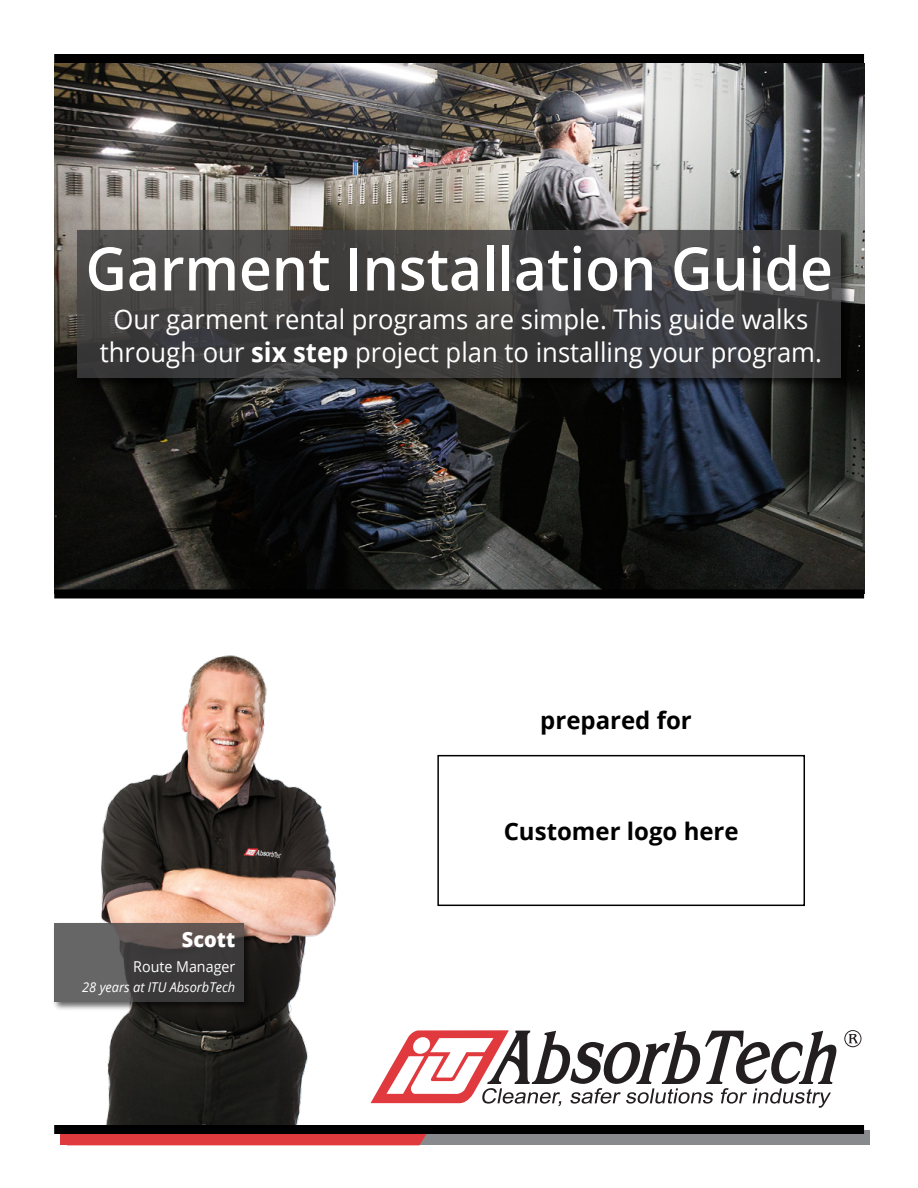
<style>
.page{position:relative;width:918px;height:1188px;background:#fff}
.page>*{position:absolute;margin:0;border:0;box-sizing:border-box;transform-origin:0 0}
.t1{font:600 60px "Open Sans";color:#fff;scale:.95 1}
.t2{font:27px/33px "Open Sans";color:#fff;text-align:center;scale:.95 1}
.t3{font:700 24px "Open Sans";color:#000}
.t4{font:800 21px "Open Sans";color:#fff;scale:.95 1}
.t5{font:15px "Open Sans";color:#fff;scale:.95 1}
.t6{font:italic 13.5px "Open Sans";color:#fff;scale:.95 1}
.s1{font-weight:700}
</style>
<div class="page">
<img style="left:54px;top:63px;width:810px;height:527px">
<img style="left:101px;top:655px;width:236px;height:470px">
<div style="left:276px;top:1131px;width:594px;height:14px;background:#888a8d"></div>
<div style="left:149px;top:1134px;width:278px;height:11px;background:#e03a3e"></div>
<div style="left:60px;top:1131px;width:89px;height:14px;background:#e03a3e"></div>
<div style="left:54px;top:590px;width:810px;height:8px;background:#000"></div>
<div style="left:54px;top:54px;width:810px;height:9px;background:#000"></div>
<div style="left:76px;top:229px;width:774px;height:159px;background:#000;opacity:.75"></div>
<svg style="left:78px;top:230px;width:763px;height:148px;background:#424141"></svg>
<div style="left:54px;top:1125px;width:810px;height:9px;background:#000"></div>
<div style="left:52px;top:922px;width:201px;height:89px;background:#000;opacity:.75"></div>
<svg style="left:54px;top:923px;width:189px;height:79px;background:#524f4f"></svg>
<svg style="left:844px;top:1030px;width:18px;height:17px"></svg>
<svg style="left:371px;top:1030px;width:466px;height:78px"></svg>
<div style="left:437px;top:755px;width:368px;height:151px;border:2px solid #000"></div>
<h1 class="t1" style="left:86px;top:228px;width:788px">Garment Installation Guide</h1>
<p class="t2" style="left:100px;top:302px;width:762px">Our garment rental programs are simple. This guide walks through our <span class="s1">six step</span> project plan to installing your program.</p>
<p class="t3" style="left:540px;top:703px;width:153px">prepared for</p>
<p class="t4" style="left:182px;top:923px;width:58px">Scott</p>
<p class="t5" style="left:133px;top:956px;width:109px">Route Manager</p>
<p class="t6" style="left:82px;top:978px;width:163px">28 years at ITU AbsorbTech</p>
<p class="t3" style="left:504px;top:814px;width:237px">Customer logo here</p>
</div>
